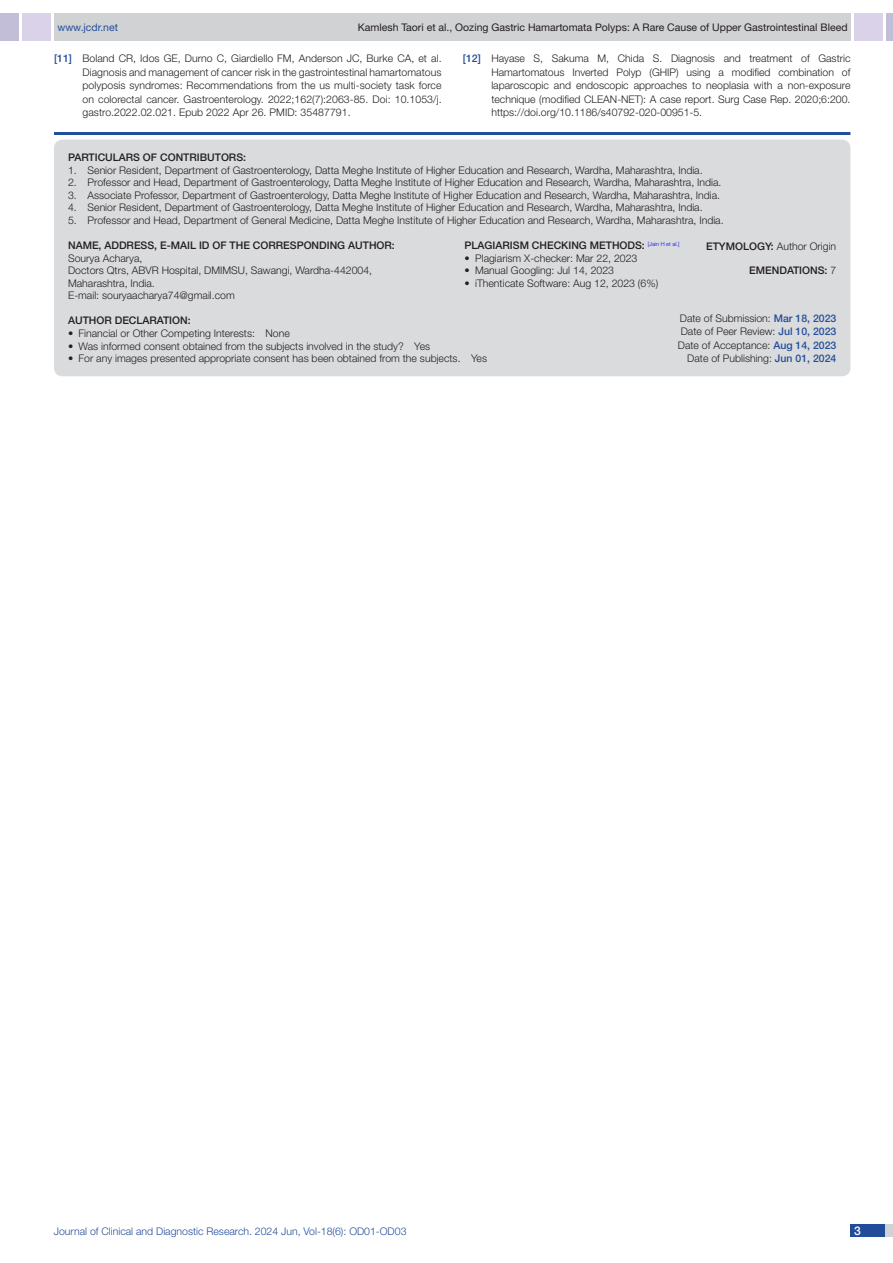
<style>
.page{position:relative;width:893px;height:1263px;background:#fff}
.page>*{position:absolute;margin:0;border:0;box-sizing:border-box;transform-origin:0 0}
.t1{font:500 12px "Helvetica Neue";color:#fff}
.Partic_Contri_Txt{font:300 10.5px/13.5px "Helvetica Neue";color:#231f20;text-align:justify}
.Partic_Contri_Head{font:500 10.5px "Helvetica Neue";color:#231f20}
.tb_txt{font:300 10.5px "Helvetica Neue";color:#231f20}
.t2{font:10.5px "Helvetica Neue";color:#231f20}
.t3{font:300 10.5px "Helvetica Neue";color:#244e9b}
.Partic_Contri_Head-2{font:300 10.5px "Helvetica Neue";color:#231f20}
.t4{font:10.5px "Helvetica Neue";color:#244e9b}
.Partic_Contri_Head-3{font:300 5.7px "Helvetica Neue";color:#00f}
.s1{font-weight:500;color:#244e9b}
.s2{font-weight:500;font-size:10.5px;color:#231f20}
.s3{font-weight:500}
.s4{font-weight:300}
</style>
<div class="page">
<div style="left:54px;top:13px;width:796px;height:28px;background:#d1d2d4"></div>
<div style="left:0;top:13px;width:19px;height:28px;background:#c2bed7"></div>
<div style="left:22px;top:13px;width:29px;height:28px;background:#d9d2e8"></div>
<div style="left:886px;top:13px;width:7px;height:28px;background:#c2bed7"></div>
<div style="left:854px;top:13px;width:29px;height:28px;background:#d9d2e8"></div>
<div style="left:850px;top:1224px;width:43px;height:13px;background:#d1d2d4"></div>
<div style="left:850px;top:1224px;width:35px;height:13px;background:#214c99"></div>
<hr style="left:54px;top:132px;width:796px;height:3px;background:#244e9b">
<div style="left:54px;top:140px;width:796px;height:236px;background:#dadbdc;border-radius:9px"></div>
<p class="t4" style="left:57px;top:21px;width:62px">www.jcdr.net</p>
<p class="t2" style="left:358px;top:21px;width:491px">Kamlesh Taori et al., Oozing Gastric Hamartomata Polyps: A Rare Cause of Upper Gastrointestinal Bleed</p>
<p class="Partic_Contri_Txt" style="left:82px;top:52px;width:361px;text-indent:-28px"><span class="s1">[11]</span> Boland CR, Idos GE, Durno C, Giardiello FM, Anderson JC, Burke CA, et al.<br>Diagnosis and management of cancer risk in the gastrointestinal hamartomatous polyposis syndromes: Recommendations from the us multi-society task force on colorectal cancer. Gastroenterology. 2022;162(7):2063-85. Doi: 10.1053/j. gastro.2022.02.021. Epub 2022 Apr 26. PMID: 35487791.</p>
<p class="Partic_Contri_Txt" style="left:491px;top:52px;width:361px;text-indent:-28px"><span class="s1">[12]</span> Hayase S, Sakuma M, Chida S. Diagnosis and treatment of Gastric Hamartomatous Inverted Polyp (GHIP) using a modified combination of laparoscopic and endoscopic approaches to neoplasia with a non-exposure technique (modified CLEAN-NET): A case report. Surg Case Rep. 2020;6:200. https://doi.org/10.1186/s40792-020-00951-5.</p>
<p class="Partic_Contri_Head" style="left:68px;top:151px;width:38px">PARTICULAR</p>
<p class="Partic_Contri_Head" style="left:133px;top:151px;width:36px">S OF CON</p>
<p class="Partic_Contri_Head" style="left:183px;top:151px;width:64px">TRIBUTORS:</p>
<p class="Partic_Contri_Txt" style="left:68px;top:163px;width:636px">1. Senior Resident, Department of Gastroenterology, Datta Meghe Institute of Higher Education and Research, Wardha, Maharashtra, India.</p>
<p class="Partic_Contri_Txt" style="left:68px;top:175px;width:655px">2. Professor and Head, Department of Gastroenterology, Datta Meghe Institute of Higher Education and Research, Wardha, Maharashtra, India.</p>
<p class="Partic_Contri_Txt" style="left:68px;top:188px;width:654px">3. Associate Professor, Department of Gastroenterology, Datta Meghe Institute of Higher Education and Research, Wardha, Maharashtra, India.</p>
<p class="Partic_Contri_Txt" style="left:68px;top:201px;width:636px">4. Senior Resident, Department of Gastroenterology, Datta Meghe Institute of Higher Education and Research, Wardha, Maharashtra, India.</p>
<p class="Partic_Contri_Txt" style="left:68px;top:213px;width:657px">5. Professor and Head, Department of General Medicine, Datta Meghe Institute of Higher Education and Research, Wardha, Maharashtra, India.</p>
<p class="Partic_Contri_Head" style="left:465px;top:239px;width:76px">PLAGIARISM CHEC</p>
<p class="Partic_Contri_Head" style="left:561px;top:239px;width:60px">KING METHOD</p>
<p class="Partic_Contri_Head-3" style="left:635px;top:240px;width:46px"><span class="s2">S:</span> [Jain H et al.]</p>
<p class="tb_txt" style="left:465px;top:251px;width:174px">• Plagiarism X-checker: Mar 22, 2023</p>
<p class="tb_txt" style="left:465px;top:264px;width:151px">• Manual Googling: Jul 14, 2023</p>
<p class="tb_txt" style="left:465px;top:277px;width:195px">• iThenticate Software: Aug 12, 2023 (6%)</p>
<p class="Partic_Contri_Head" style="left:68px;top:239px;width:45px">NAME, ADDRE</p>
<p class="Partic_Contri_Head" style="left:141px;top:239px;width:121px">SS, E-MAIL ID OF THE CORRE</p>
<p class="Partic_Contri_Head" style="left:290px;top:239px;width:23px">SPOND</p>
<p class="Partic_Contri_Head" style="left:327px;top:239px;width:51px">ING AUTHOR</p>
<p class="Partic_Contri_Head" style="left:392px;top:239px;width:4px">:</p>
<p class="Partic_Contri_Head-2" style="left:706px;top:239px;width:132px"><span class="s3">ETYMOLOGY:</span> Author Origin</p>
<p class="Partic_Contri_Txt" style="left:68px;top:251px;width:76px">Sourya Acharya,</p>
<p class="Partic_Contri_Txt" style="left:68px;top:264px;width:306px;line-height:12.6px">Doctors Qtrs, ABVR Hospital, DMIMSU, Sawangi, Wardha-442004,<br>Maharashtra, India.</p>
<p class="Partic_Contri_Txt" style="left:68px;top:289px;width:168px">E-mail: souryaacharya74@gmail.com</p>
<p class="Partic_Contri_Txt" style="left:680px;top:311px;width:158px">Date of Submission: <span class="s1">MAR 18, 2023</span></p>
<p class="Partic_Contri_Txt" style="left:681px;top:324px;width:157px">Date of Peer Review: <span class="s1">JUL 10, 2023</span></p>
<p class="Partic_Contri_Txt" style="left:678px;top:338px;width:160px">Date of Acceptance: <span class="s1">AUG 14, 2023</span></p>
<p class="Partic_Contri_Txt" style="left:687px;top:351px;width:151px">Date of Publishing: <span class="s1">JUN 01, 2024</span></p>
<p class="Partic_Contri_Head" style="left:749px;top:264px;width:88px">EM ENDATIONS: <span class="s4">7</span></p>
<p class="Partic_Contri_Head" style="left:68px;top:314px;width:124px">AUTHOR DECLARATI ON:</p>
<p class="Partic_Contri_Txt" style="left:68px;top:326px;width:223px">• Financial or Other Competing Interests: None</p>
<p class="Partic_Contri_Txt" style="left:68px;top:339px;width:364px">• Was informed consent obtained from the subjects involved in the study? Yes</p>
<p class="Partic_Contri_Txt" style="left:68px;top:352px;width:420px">• For any images presented appropriate consent has been obtained from the subjects. Yes</p>
<p class="t3" style="left:54px;top:1225px;width:354px">Journal of Clinical and Diagnostic Research. 2024 Jun, Vol-18(6): OD01-OD03</p>
<p class="t1" style="left:854px;top:1223px;width:8px">3</p>
</div>
